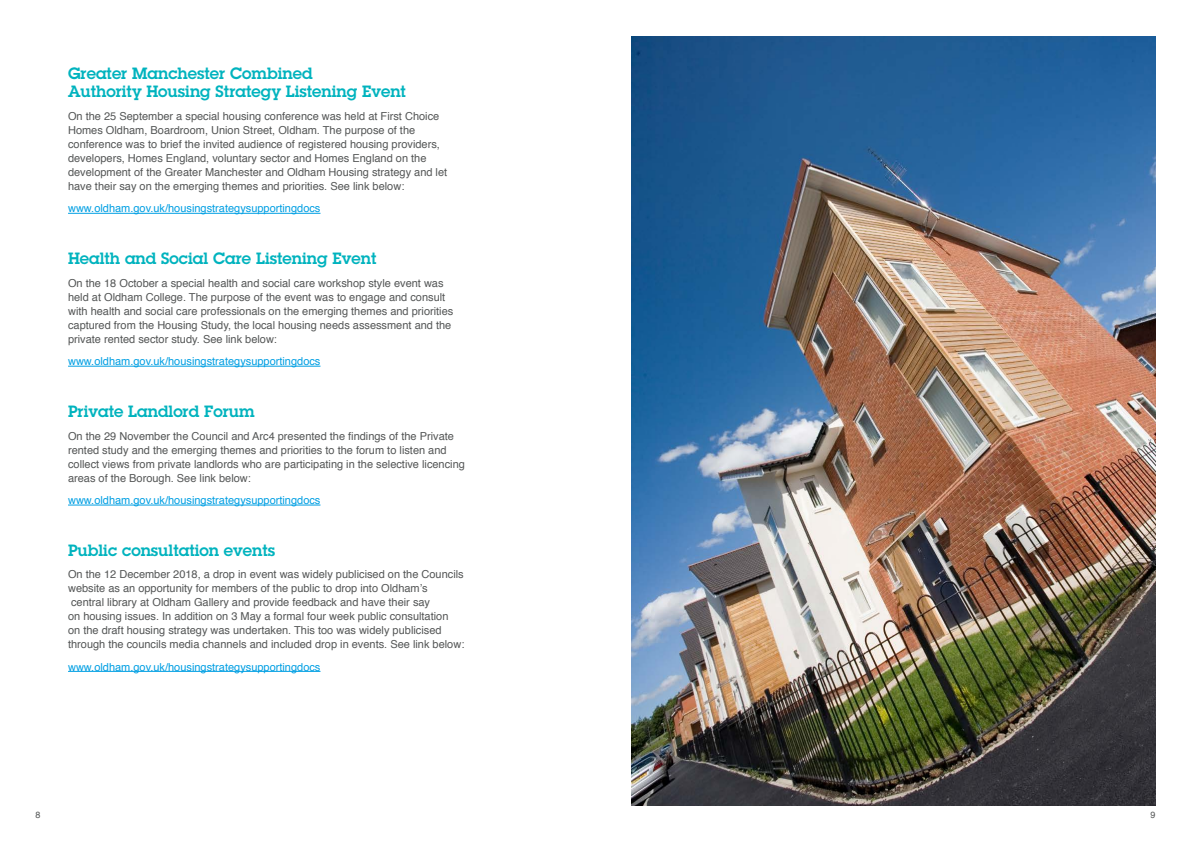
<style>
.page{position:relative;width:1191px;height:842px;background:#fff}
.page>*{position:absolute;margin:0;border:0;box-sizing:border-box;transform-origin:0 0}
.t1{font:600 16px/18px "Lubalin Graph Std";color:#00b3be}
.t2{font:11px/14px "Helvetica";color:#545656}
.t3{font:11px "Helvetica";color:#009fe3}
.t4{font:9px "Helvetica";color:#545656}
</style>
<div class="page">
<hr style="left:68px;top:213px;width:252px;height:1px;background:#009fe3">
<hr style="left:68px;top:366px;width:252px;height:1px;background:#009fe3">
<hr style="left:68px;top:505px;width:252px;height:1px;background:#009fe3">
<hr style="left:68px;top:671px;width:252px;height:1px;background:#009fe3">
<img style="left:631px;top:36px;width:524px;height:769px">
<h1 class="t1" style="left:68px;top:65px;width:339px">Greater Manchester Combined<br>Authority Housing Strategy Listening Event</h1>
<p class="t2" style="left:68px;top:109px;width:381px">On the 25 September a special housing conference was held at First Choice Homes Oldham, Boardroom, Union Street, Oldham. The purpose of the conference was to brief the invited audience of registered housing providers, developers, Homes England, voluntary sector and Homes England on the development of the Greater Manchester and Oldham Housing strategy and let have their say on the emerging themes and priorities. See link below:</p>
<p class="t3" style="left:68px;top:200px;width:254px">www.oldham.gov.uk/housingstrategysupportingdocs</p>
<h1 class="t1" style="left:68px;top:249px;width:310px">Health and Social Care Listening Event</h1>
<p class="t2" style="left:68px;top:276px;width:387px">On the 18 October a special health and social care workshop style event was held at Oldham College. The purpose of the event was to engage and consult with health and social care professionals on the emerging themes and priorities captured from the Housing Study, the local housing needs assessment and the private rented sector study. See link below:</p>
<p class="t3" style="left:68px;top:353px;width:254px">www.oldham.gov.uk/housingstrategysupportingdocs</p>
<h1 class="t1" style="left:68px;top:402px;width:188px">Private Landlord Forum</h1>
<p class="t2" style="left:68px;top:429px;width:398px">On the 29 November the Council and Arc4 presented the findings of the Private rented study and the emerging themes and priorities to the forum to listen and collect views from private landlords who are participating in the selective licencing areas of the Borough. See link below:</p>
<p class="t3" style="left:68px;top:492px;width:254px">www.oldham.gov.uk/housingstrategysupportingdocs</p>
<h1 class="t1" style="left:68px;top:541px;width:209px">Public consultation events</h1>
<p class="t2" style="left:68px;top:567px;width:398px">On the 12 December 2018, a drop in event was widely publicised on the Councils website as an opportunity for members of the public to drop into Oldham’s<br>central library at Oldham Gallery and provide feedback and have their say<br>on housing issues. In addition on 3 May a formal four week public consultation<br>on the draft housing strategy was undertaken. This too was widely publicised through the councils media channels and included drop in events. See link below:</p>
<p class="t3" style="left:68px;top:658px;width:254px">www.oldham.gov.uk/housingstrategysupportingdocs</p>
<p class="t4" style="left:35px;top:808px;width:7px">8</p>
<p class="t4" style="left:1150px;top:808px;width:7px">9</p>
</div>
